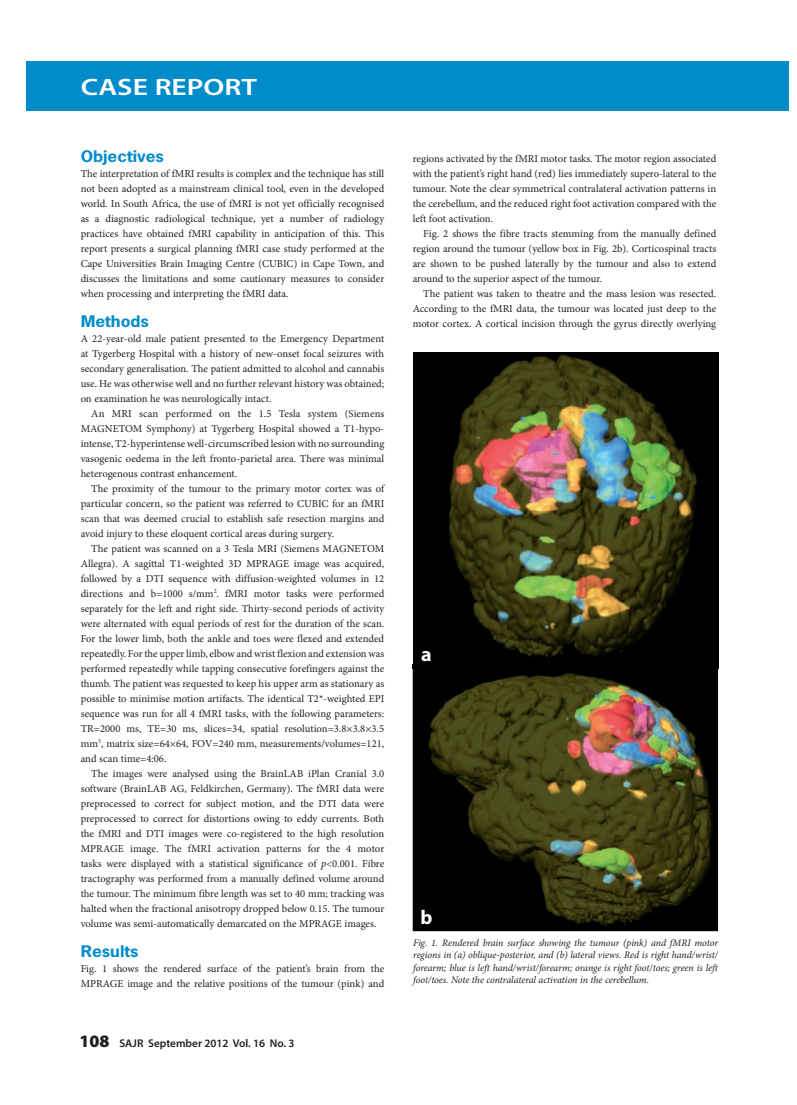
<style>
.page{position:relative;width:797px;height:1105px;background:#fff}
.page>*{position:absolute;margin:0;border:0;box-sizing:border-box;transform-origin:0 0}
.t1{font:600 23.75px "Myriad Pro";color:#fff;scale:1.25 1}
.t2{font:700 20px "Myriad Pro";color:#fff}
.t3{font:700 15px "News Gothic Std";color:#008cca;scale:1.15 1}
.t4{font:600 11.25px "Myriad Pro";color:#231f20}
.t5{font:10.62px/15px "Minion Pro";color:#231f20;text-align:justify}
.t6{font:italic 10px/12.5px "Minion Pro";letter-spacing:-.01em;color:#231f20;text-align:justify}
.s1{font-style:italic}
.s2{font-weight:900;font-size:17.5px}
</style>
<div class="page">
<div style="left:26px;top:61px;width:762px;height:49px;background:#008cca"></div>
<img style="left:412px;top:352px;width:306px;height:579px">
<img style="left:413px;top:664px;width:305px;height:4px">
<h1 class="t1" style="left:81px;top:71px;width:143px">CASE REPORT</h1>
<h3 class="t3" style="left:81px;top:146px;width:74px">Objectives</h3>
<p class="t5" style="left:81px;top:166px;width:305px">The interpretation of fMRI results is complex and the technique has still not been adopted as a mainstream clinical tool, even in the developed world. In South Africa, the use of fMRI is not yet officially recognised as a diagnostic radiological technique, yet a number of radiology practices have obtained fMRI capability in anticipation of this. This report presents a surgical planning fMRI case study performed at the Cape Universities Brain Imaging Centre (CUBIC) in Cape Town, and discusses the limitations and some cautionary measures to consider when processing and interpreting the fMRI data.</p>
<h3 class="t3" style="left:81px;top:311px;width:61px">Methods</h3>
<p class="t5" style="left:81px;top:331px;width:305px">A 22-year-old male patient presented to the Emergency Department at Tygerberg Hospital with a history of new-onset focal seizures with secondary generalisation. The patient admitted to alcohol and cannabis use. He was otherwise well and no further relevant history was obtained; on examination he was neurologically intact.</p>
<p class="t5" style="left:81px;top:406px;width:305px;text-indent:11px">An MRI scan performed on the 1.5 Tesla system (Siemens MAGNETOM Symphony) at Tygerberg Hospital showed a T1-hypo&shy;intense, T2-hyperintense well-circumscribed lesion with no surrounding vasogenic oedema in the left fronto-parietal area. There was minimal heterogenous contrast enhancement.</p>
<p class="t5" style="left:81px;top:481px;width:305px;text-indent:11px">The proximity of the tumour to the primary motor cortex was of particular concern, so the patient was referred to CUBIC for an fMRI scan that was deemed crucial to establish safe resection margins and avoid injury to these eloquent cortical areas during surgery.</p>
<p class="t5" style="left:81px;top:541px;width:305px;text-indent:11px">The patient was scanned on a 3 Tesla MRI (Siemens MAGNETOM Allegra). A sagittal T1-weighted 3D MPRAGE image was acquired, followed by a DTI sequence with diffusion-weighted volumes in 12 directions and b=1000 s/mm<sup>2</sup>. fMRI motor tasks were performed separately for the left and right side. Thirty-second periods of activity were alternated with equal periods of rest for the duration of the scan.<br>For the lower limb, both the ankle and toes were flexed and extended repeatedly. For the upper limb, elbow and wrist flexion and extension was performed repeatedly while tapping consecutive forefingers against the thumb. The patient was requested to keep his upper arm as stationary as possible to minimise motion artifacts. The identical T2*-weighted EPI sequence was run for all 4 fMRI tasks, with the following parameters:<br>TR=2000 ms, TE=30 ms, slices=34, spatial resolution=3.8×3.8×3.5 mm<sup>3</sup>, matrix size=64×64, FOV=240 mm, measurements/volumes=121, and scan time=4:06.</p>
<p class="t5" style="left:81px;top:766px;width:305px;text-indent:11px">The images were analysed using the BrainLAB iPlan Cranial 3.0 software (BrainLAB AG, Feldkirchen, Germany). The fMRI data were preprocessed to correct for subject motion, and the DTI data were preprocessed to correct for distortions owing to eddy currents. Both the fMRI and DTI images were co-registered to the high resolution MPRAGE image. The fMRI activation patterns for the 4 motor tasks were displayed with a statistical significance of <span class="s1">p</span>&lt;0.001. Fibre tractography was performed from a manually defined volume around the tumour. The minimum fibre length was set to 40 mm; tracking was halted when the fractional anisotropy dropped below 0.15. The tumour volume was semi-automatically demarcated on the MPRAGE images.</p>
<h3 class="t3" style="left:81px;top:941px;width:52px">Results</h3>
<p class="t5" style="left:81px;top:961px;width:305px">Fig. 1 shows the rendered surface of the patient’s brain from the<br>MPRAGE image and the relative positions of the tumour (pink) and</p>
<p class="t4" style="left:79px;top:1036px;width:217px"><span class="s2">108</span> SAJR September 2012 Vol. 16 No. 3</p>
<p class="t5" style="left:412px;top:151px;width:305px">regions activated by the fMRI motor tasks. The motor region associated with the patient’s right hand (red) lies immediately supero-lateral to the tumour. Note the clear symmetrical contralateral activation patterns in the cerebellum, and the reduced right foot activation compared with the left foot activation.</p>
<p class="t5" style="left:412px;top:226px;width:305px;text-indent:11px">Fig. 2 shows the fibre tracts stemming from the manually defined region around the tumour (yellow box in Fig. 2b). Corticospinal tracts are shown to be pushed laterally by the tumour and also to extend around to the superior aspect of the tumour.</p>
<p class="t5" style="left:412px;top:286px;width:305px;text-indent:11px">The patient was taken to theatre and the mass lesion was resected.<br>According to the fMRI data, the tumour was located just deep to the motor cortex. A cortical incision through the gyrus directly overlying</p>
<h2 class="t2" style="left:421px;top:641px;width:12px">a</h2>
<h2 class="t2" style="left:420px;top:905px;width:13px">b</h2>
<p class="t6" style="left:413px;top:936px;width:306px">Fig. 1. Rendered brain surface showing the tumour (pink) and fMRI motor regions in (a) oblique-posterior, and (b) lateral views. Red is right hand/wrist/ forearm; blue is left hand/wrist/forearm; orange is right foot/toes; green is left foot/toes. Note the contralateral activation in the cerebellum.</p>
</div>
